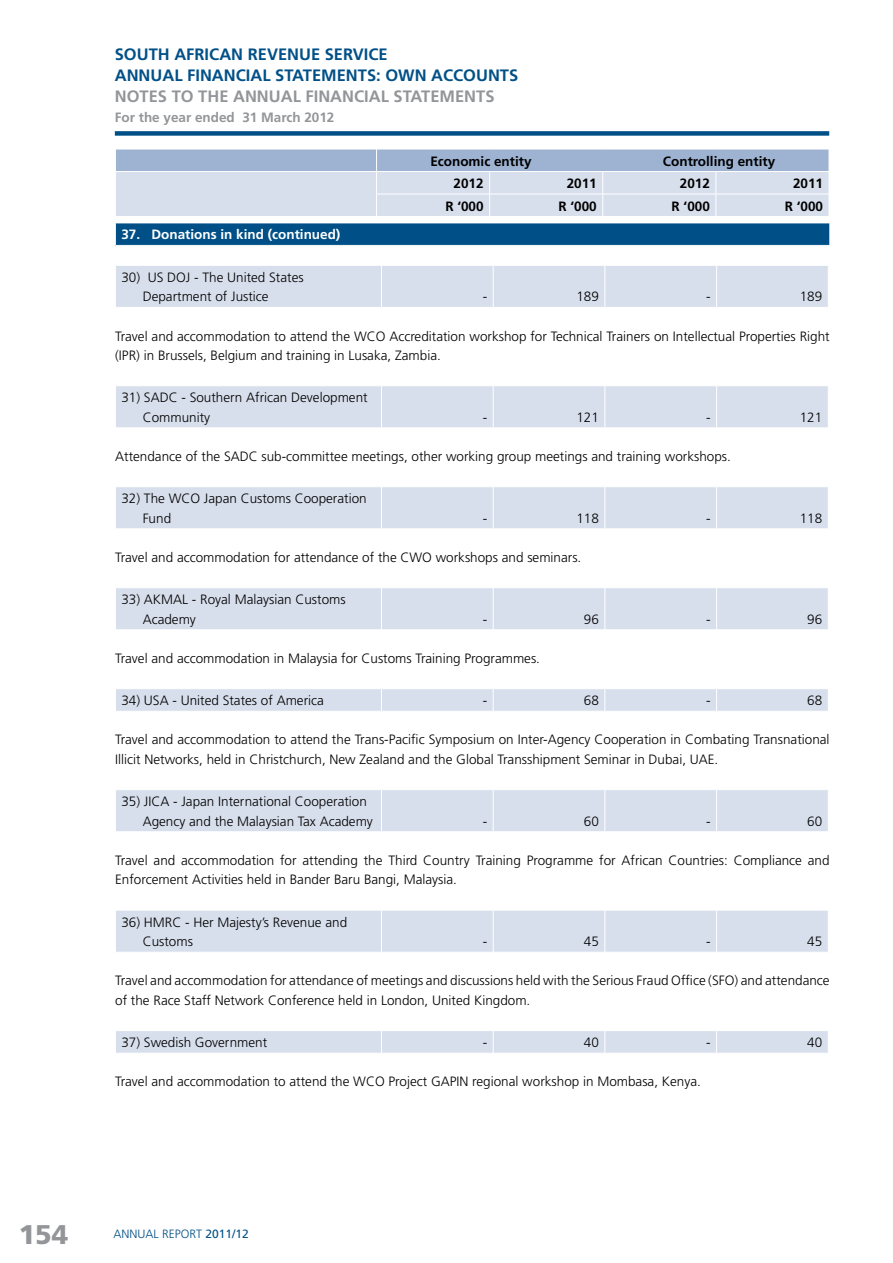
<style>
.page{position:relative;width:893px;height:1263px;background:#fff}
.page>*{position:absolute;margin:0;border:0;box-sizing:border-box;transform-origin:0 0}
.t1{font:900 27px "Frutiger";color:#939598}
.t2{font:700 16.5px/21px "Frutiger";color:#005087}
.t3{font:700 16.5px "Frutiger";color:#939598}
.t4{font:300 13.5px/19.5px "Frutiger";color:#000}
.t5{font:700 13.5px "Frutiger";color:#000}
.t6{font:700 13.5px "Frutiger";color:#fff}
.t7{font:700 13.5px "Frutiger";color:#939598}
.t8{font:300 12px "Frutiger";color:#005087}
.s1{font-weight:400}
</style>
<div class="page">
<svg style="left:115px;top:149px;width:714px;height:67px;background:#c6d2e4"></svg>
<div style="left:115px;top:223px;width:715px;height:22px;background:#005087"></div>
<hr style="left:115px;top:223px;width:715px;height:1px;background:#fff">
<svg style="left:115px;top:223px;width:1px;height:22px"></svg>
<svg style="left:829px;top:223px;width:1px;height:22px"></svg>
<div style="left:116px;top:266px;width:712px;height:41px;background:#d8dfec"></div>
<hr style="left:381px;top:265px;width:1px;height:42px;background:#fff">
<hr style="left:493px;top:265px;width:1px;height:42px;background:#fff">
<hr style="left:605px;top:265px;width:1px;height:42px;background:#fff">
<hr style="left:716px;top:265px;width:1px;height:42px;background:#fff">
<div style="left:116px;top:386px;width:712px;height:42px;background:#d8dfec"></div>
<hr style="left:381px;top:386px;width:1px;height:42px;background:#fff">
<hr style="left:493px;top:386px;width:1px;height:42px;background:#fff">
<hr style="left:605px;top:386px;width:1px;height:42px;background:#fff">
<hr style="left:716px;top:386px;width:1px;height:42px;background:#fff">
<div style="left:116px;top:487px;width:712px;height:42px;background:#d8dfec"></div>
<hr style="left:381px;top:487px;width:1px;height:42px;background:#fff">
<hr style="left:493px;top:487px;width:1px;height:42px;background:#fff">
<hr style="left:605px;top:487px;width:1px;height:42px;background:#fff">
<hr style="left:716px;top:487px;width:1px;height:42px;background:#fff">
<div style="left:116px;top:588px;width:712px;height:41px;background:#d8dfec"></div>
<hr style="left:381px;top:588px;width:1px;height:42px;background:#fff">
<hr style="left:493px;top:588px;width:1px;height:42px;background:#fff">
<hr style="left:605px;top:588px;width:1px;height:42px;background:#fff">
<hr style="left:716px;top:588px;width:1px;height:42px;background:#fff">
<div style="left:116px;top:689px;width:712px;height:22px;background:#d8dfec"></div>
<div style="left:116px;top:790px;width:712px;height:41px;background:#d8dfec"></div>
<hr style="left:381px;top:790px;width:1px;height:41px;background:#fff">
<hr style="left:493px;top:790px;width:1px;height:41px;background:#fff">
<hr style="left:605px;top:790px;width:1px;height:41px;background:#fff">
<hr style="left:716px;top:790px;width:1px;height:41px;background:#fff">
<div style="left:116px;top:911px;width:712px;height:41px;background:#d8dfec"></div>
<hr style="left:381px;top:910px;width:1px;height:42px;background:#fff">
<hr style="left:493px;top:910px;width:1px;height:42px;background:#fff">
<hr style="left:605px;top:910px;width:1px;height:42px;background:#fff">
<hr style="left:716px;top:910px;width:1px;height:42px;background:#fff">
<div style="left:116px;top:1031px;width:712px;height:22px;background:#d8dfec"></div>
<div style="left:115px;top:131px;width:714px;height:5px;background:#005087"></div>
<p class="t2" style="left:115px;top:44px;width:405px">SOUTH AFRICAN REVENUE SERVICE<br>ANNUAL FINANCIAL STATEMENTS: OWN ACCOUNTS</p>
<p class="t3" style="left:115px;top:87px;width:381px">NOTES TO THE ANNUAL FINANCIAL STATEMENTS</p>
<p class="t7" style="left:115px;top:109px;width:221px">For the year ended 31 March 2012</p>
<p class="t5" style="left:430px;top:153px;width:103px">Economic entity</p>
<p class="t5" style="left:663px;top:153px;width:114px">Controlling entity</p>
<p class="t5" style="left:454px;top:175px;width:32px">2012</p>
<p class="t5" style="left:567px;top:175px;width:32px">2011</p>
<p class="t5" style="left:680px;top:175px;width:32px">2012</p>
<p class="t5" style="left:793px;top:175px;width:32px">2011</p>
<p class="t5" style="left:445px;top:198px;width:40px">R ‘000</p>
<p class="t5" style="left:558px;top:198px;width:40px">R ‘000</p>
<p class="t5" style="left:672px;top:198px;width:40px">R ‘000</p>
<p class="t5" style="left:785px;top:198px;width:40px">R ‘000</p>
<p class="t6" style="left:121px;top:227px;width:221px">37. Donations in kind (continued)</p>
<p class="t4" style="left:143px;top:267px;width:163px;text-indent:-21px">30) US DOJ - The United States<br>Department of Justice</p>
<p class="t4" style="left:483px;top:287px;width:6px">-</p>
<p class="t4" style="left:576px;top:287px;width:24px">189</p>
<p class="t4" style="left:706px;top:287px;width:6px">-</p>
<p class="t4" style="left:800px;top:287px;width:24px">189</p>
<p class="t4" style="left:115px;top:326px;width:716px">Travel and accommodation to attend the WCO Accreditation workshop for Technical Trainers on Intellectual Properties Right (IPR) in Brussels, Belgium and training in Lusaka, Zambia.</p>
<p class="t4" style="left:143px;top:388px;width:227px;text-indent:-21px">31) SADC - Southern African Development<br>Community</p>
<p class="t4" style="left:483px;top:407px;width:6px">-</p>
<p class="t4" style="left:576px;top:407px;width:24px">121</p>
<p class="t4" style="left:706px;top:407px;width:6px">-</p>
<p class="t4" style="left:800px;top:407px;width:24px">121</p>
<p class="t4" style="left:115px;top:447px;width:617px">Attendance of the SADC sub-committee meetings, other working group meetings and training workshops.</p>
<p class="t4" style="left:143px;top:489px;width:226px;text-indent:-21px">32) The WCO Japan Customs Cooperation<br>Fund</p>
<p class="t4" style="left:483px;top:508px;width:6px">-</p>
<p class="t4" style="left:576px;top:508px;width:24px">118</p>
<p class="t4" style="left:706px;top:508px;width:6px">-</p>
<p class="t4" style="left:800px;top:508px;width:24px">118</p>
<p class="t4" style="left:115px;top:548px;width:468px">Travel and accommodation for attendance of the CWO workshops and seminars.</p>
<p class="t4" style="left:143px;top:590px;width:205px;text-indent:-21px">33) AKMAL - Royal Malaysian Customs<br>Academy</p>
<p class="t4" style="left:483px;top:609px;width:6px">-</p>
<p class="t4" style="left:584px;top:609px;width:17px">96</p>
<p class="t4" style="left:706px;top:609px;width:6px">-</p>
<p class="t4" style="left:807px;top:609px;width:17px">96</p>
<p class="t4" style="left:115px;top:648px;width:426px">Travel and accommodation in Malaysia for Customs Training Programmes.</p>
<p class="t4" style="left:121px;top:691px;width:204px">34) USA - United States of America</p>
<p class="t4" style="left:483px;top:691px;width:6px">-</p>
<p class="t4" style="left:584px;top:691px;width:17px">68</p>
<p class="t4" style="left:706px;top:691px;width:6px">-</p>
<p class="t4" style="left:807px;top:691px;width:17px">68</p>
<p class="t4" style="left:115px;top:730px;width:716px">Travel and accommodation to attend the Trans-Pacific Symposium on Inter-Agency Cooperation in Combating Transnational<br>Illicit Networks, held in Christchurch, New Zealand and the Global Transshipment Seminar in Dubai, UAE.</p>
<p class="t4" style="left:143px;top:792px;width:232px;text-indent:-21px">35) JICA - Japan International Cooperation<br>Agency and the Malaysian Tax Academy</p>
<p class="t4" style="left:483px;top:811px;width:6px">-</p>
<p class="t4" style="left:584px;top:811px;width:17px">60</p>
<p class="t4" style="left:706px;top:811px;width:6px">-</p>
<p class="t4" style="left:807px;top:811px;width:17px">60</p>
<p class="t4" style="left:115px;top:850px;width:716px">Travel and accommodation for attending the Third Country Training Programme for African Countries: Compliance and<br>Enforcement Activities held in Bander Baru Bangi, Malaysia.</p>
<p class="t4" style="left:143px;top:912px;width:206px;text-indent:-21px">36) HMRC - Her Majesty’s Revenue and<br>Customs</p>
<p class="t4" style="left:483px;top:932px;width:6px">-</p>
<p class="t4" style="left:584px;top:932px;width:17px">45</p>
<p class="t4" style="left:706px;top:932px;width:6px">-</p>
<p class="t4" style="left:807px;top:932px;width:17px">45</p>
<p class="t4" style="left:115px;top:971px;width:716px">Travel and accommodation for attendance of meetings and discussions held with the Serious Fraud Office (SFO) and attendance of the Race Staff Network Conference held in London, United Kingdom.</p>
<p class="t4" style="left:121px;top:1033px;width:147px">37) Swedish Government</p>
<p class="t4" style="left:483px;top:1033px;width:6px">-</p>
<p class="t4" style="left:584px;top:1033px;width:17px">40</p>
<p class="t4" style="left:706px;top:1033px;width:6px">-</p>
<p class="t4" style="left:807px;top:1033px;width:17px">40</p>
<p class="t4" style="left:115px;top:1072px;width:587px">Travel and accommodation to attend the WCO Project GAPIN regional workshop in Mombasa, Kenya.</p>
<h1 class="t1" style="left:19px;top:1218px;width:51px">154</h1>
<p class="t8" style="left:113px;top:1227px;width:137px">ANNUAL REPORT <span class="s1">2011/12</span></p>
</div>
